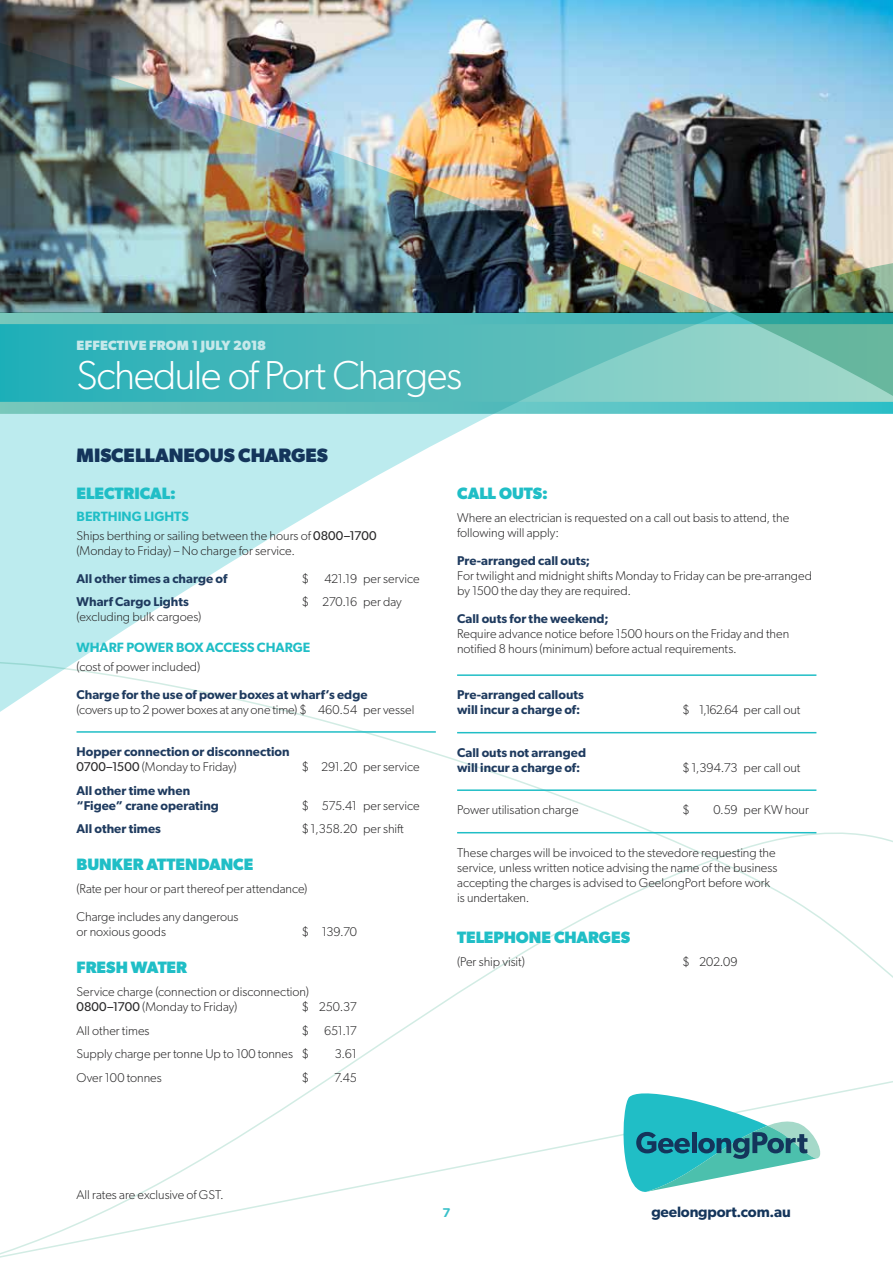
<style>
.page{position:relative;width:893px;height:1263px;background:#fff}
.page>*{position:absolute;margin:0;border:0;box-sizing:border-box;transform-origin:0 0}
.t1{font:300 40.5px "Gibson";letter-spacing:-.035em;color:#fff}
.t2{font:700 19.5px "Gibson";letter-spacing:-.005em;color:#14355b}
.t3{font:700 16.5px "Gibson";color:#20bec6}
.t4{font:600 15px "Gibson";letter-spacing:-.015em;color:#14355b}
.t5{font:600 13.5px "Gibson";color:#20bec6}
.t6{font:700 13.5px "Gibson";letter-spacing:.01em;color:#c6e8ea}
.t7{font:300 12.75px/15px "Gibson";color:#292829}
.t8{font:600 12.75px/15px "Gibson";letter-spacing:.005em;color:#1f3b5f}
.t9{font:600 12.75px "Gibson";color:#39c0c9}
.s1{font-weight:400}
.s2{font-weight:400;color:#292829}
.s3{font-weight:300;color:#292829}
</style>
<div class="page">
<img style="left:729px;top:0;width:164px;height:251px">
<svg style="left:729px;top:1094px;width:96px;height:82px"></svg>
<svg style="left:729px;top:251px;width:164px;height:483px"></svg>
<img style="left:0;top:0;width:729px;height:1223px">
<svg style="left:0;top:312px;width:893px;height:102px;background:#58bcba"></svg>
<hr style="left:77px;top:731px;width:359px;height:2px;background:#20bec6">
<hr style="left:457px;top:674px;width:359px;height:2px;background:#20bec6">
<hr style="left:457px;top:732px;width:359px;height:1px;background:#20bec6">
<hr style="left:457px;top:789px;width:359px;height:2px;background:#20bec6">
<hr style="left:457px;top:832px;width:359px;height:1px;background:#20bec6">
<p class="t6" style="left:77px;top:338px;width:191px">EFFECTIVE FROM 1 JULY 2018</p>
<h1 class="t1" style="left:77px;top:351px;width:387px">Schedule of Port Charges</h1>
<h2 class="t2" style="left:77px;top:444px;width:253px">MISCELLANEOUS CHARGES</h2>
<p class="t3" style="left:77px;top:483px;width:101px">ELECTRICAL:</p>
<p class="t5" style="left:77px;top:508px;width:114px">BERTHING LIGHTS</p>
<p class="t7" style="left:77px;top:528px;width:302px">Ships berthing or sailing between the hours of <span class="s1">0800–1700 </span>(Monday to Friday) – No charge for service.</p>
<p class="t8" style="left:77px;top:570px;width:152px">All other times a charge of</p>
<p class="t7" style="left:302px;top:571px;width:119px">$ 421.19 per service</p>
<p class="t8" style="left:77px;top:594px;width:114px">Wharf Cargo Lights</p>
<p class="t7" style="left:302px;top:594px;width:101px">$ 270.16 per day</p>
<p class="t7" style="left:77px;top:609px;width:126px">(excluding bulk cargoes)</p>
<p class="t5" style="left:77px;top:639px;width:235px">WHARF POWER BOX ACCESS CHARGE</p>
<p class="t7" style="left:77px;top:659px;width:125px">(cost of power included)</p>
<p class="t8" style="left:77px;top:686px;width:292px">Charge for the use of power boxes at wharf’s edge</p>
<p class="t7" style="left:77px;top:702px;width:339px">(covers up to 2 power boxes at any one time) $ 460.54 per vessel</p>
<p class="t8" style="left:77px;top:744px;width:215px">Hopper connection or disconnection<br><span class="s2">0700–1500</span> <span class="s3">(Monday to Friday)</span></p>
<p class="t7" style="left:302px;top:759px;width:119px">$ 291.20 per service</p>
<p class="t8" style="left:77px;top:782px;width:144px">All other time when “Figee” crane operating</p>
<p class="t7" style="left:302px;top:798px;width:119px">$ 575.41 per service</p>
<p class="t8" style="left:77px;top:821px;width:86px">All other times</p>
<p class="t7" style="left:302px;top:821px;width:103px">$1,358.20 per shift</p>
<p class="t3" style="left:77px;top:854px;width:178px">BUNKER ATTENDANCE</p>
<p class="t7" style="left:77px;top:875px;width:232px;line-height:27.8px">(Rate per hour or part thereof per attendance)<br>Charge includes any dangerous</p>
<p class="t7" style="left:77px;top:924px;width:91px">or noxious goods</p>
<p class="t7" style="left:302px;top:924px;width:57px">$ 139.70</p>
<p class="t3" style="left:77px;top:957px;width:112px">FRESH WATER</p>
<p class="t7" style="left:77px;top:984px;width:234px">Service charge (connection or disconnection)<br><span class="s1">0800–1700</span> (Monday to Friday)</p>
<p class="t7" style="left:302px;top:999px;width:57px">$ 250.37</p>
<p class="t7" style="left:77px;top:1018px;width:282px;line-height:23.5px;text-indent:225px">$ 651.17<br>Supply charge per tonne Up to 100 tonnes $</p>
<p class="t7" style="left:77px;top:1022px;width:75px">All other times</p>
<p class="t7" style="left:335px;top:1046px;width:24px">3.61</p>
<p class="t7" style="left:77px;top:1069px;width:87px">Over 100 tonnes</p>
<p class="t7" style="left:302px;top:1069px;width:9px">$</p>
<p class="t7" style="left:334px;top:1069px;width:25px">7.45</p>
<p class="t3" style="left:457px;top:483px;width:92px">CALL OUTS:</p>
<p class="t7" style="left:457px;top:510px;width:334px">Where an electrician is requested on a call out basis to attend, the following will apply:</p>
<p class="t8" style="left:457px;top:553px;width:134px">Pre-arranged call outs;</p>
<p class="t7" style="left:457px;top:568px;width:357px">For twilight and midnight shifts Monday to Friday can be pre-arranged by 1500 the day they are required.</p>
<p class="t8" style="left:457px;top:610px;width:153px">Call outs for the weekend;</p>
<p class="t7" style="left:457px;top:626px;width:334px">Require advance notice before 1500 hours on the Friday and then notified 8 hours (minimum) before actual requirements.</p>
<p class="t8" style="left:457px;top:687px;width:128px">Pre-arranged callouts will incur a charge of:</p>
<p class="t7" style="left:682px;top:702px;width:119px">$ 1,162.64 per call out</p>
<p class="t8" style="left:457px;top:745px;width:130px">Call outs not arranged will incur a charge of:</p>
<p class="t7" style="left:682px;top:760px;width:119px">$ 1,394.73 per call out</p>
<p class="t7" style="left:457px;top:802px;width:123px">Power utilisation charge</p>
<p class="t7" style="left:682px;top:802px;width:9px">$</p>
<p class="t7" style="left:713px;top:802px;width:97px">0.59 per KW hour</p>
<p class="t7" style="left:457px;top:845px;width:322px">These charges will be invoiced to the stevedore requesting the service, unless written notice advising the name of the business accepting the charges is advised to GeelongPort before work is undertaken.</p>
<p class="t3" style="left:457px;top:927px;width:175px">TELEPHONE CHARGES</p>
<p class="t7" style="left:457px;top:954px;width:69px">(Per ship visit)</p>
<p class="t7" style="left:682px;top:954px;width:57px">$ 202.09</p>
<p class="t7" style="left:77px;top:1187px;width:149px">All rates are exclusive of GST.</p>
<p class="t9" style="left:442px;top:1205px;width:9px">7</p>
<p class="t4" style="left:651px;top:1203px;width:141px">geelongport.com.au</p>
</div>
